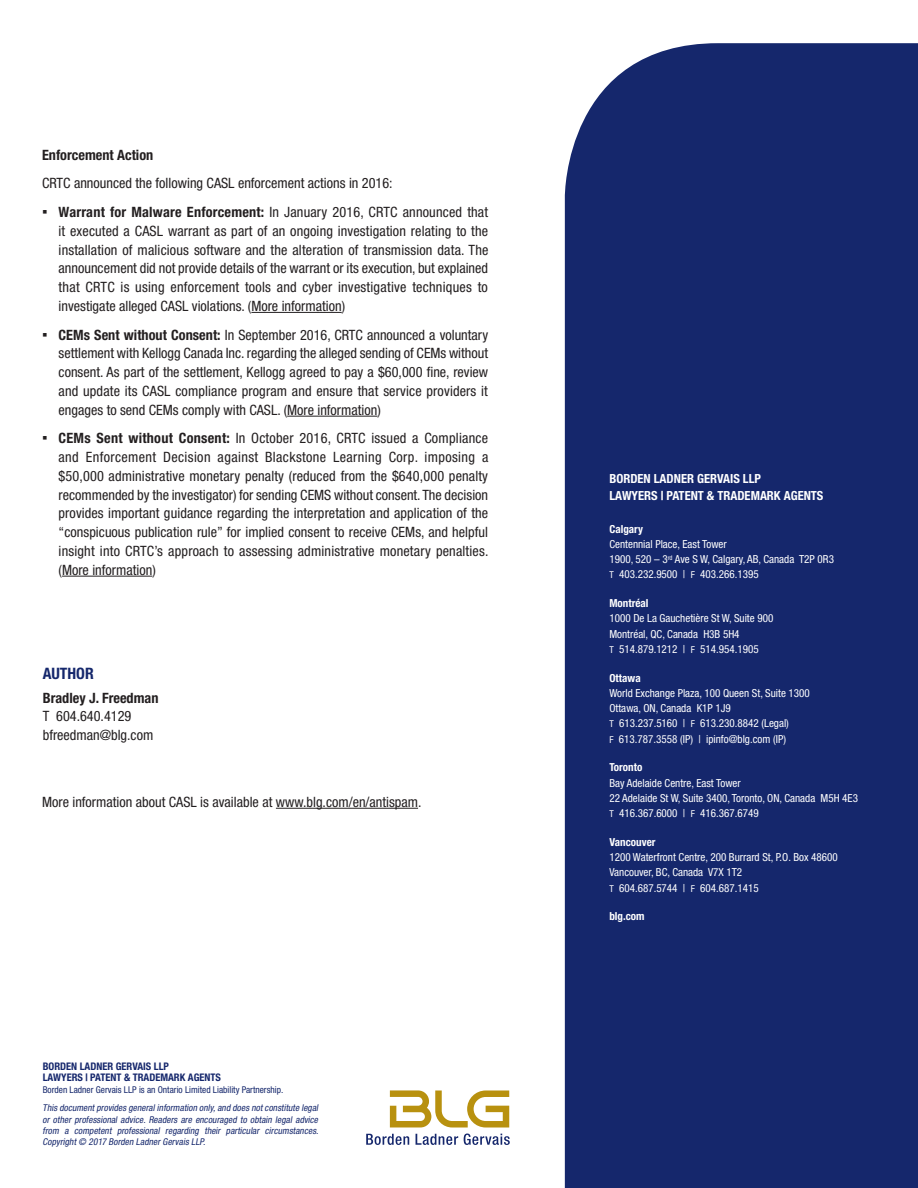
<style>
.page{position:relative;width:918px;height:1188px;background:#fff}
.page>*{position:absolute;margin:0;border:0;box-sizing:border-box;transform-origin:0 0}
.t1{font:700 condensed 15.75px "Helvetica Neue LT Pro";color:#15276c}
.BULLET{font:condensed 14.25px/18.8px "Helvetica Neue LT Pro";color:#231f20;text-align:justify}
.Body_-__full_justify{font:condensed 14.25px "Helvetica Neue LT Pro";color:#231f20}
.Contact_Info{font:condensed 14.25px "Helvetica Neue LT Pro";color:#231f20}
.Contact_Info-2{font:700 condensed 14.25px "Helvetica Neue LT Pro";color:#231f20}
.Ti_2{font:700 condensed 14.25px "Helvetica Neue LT Pro";color:#231f20}
.Subhead_YC{font:700 condensed 12.6px "Helvetica Neue LT Pro";color:#fff}
.Contact_Info-3{font:condensed 11.1px/15.3px "Helvetica Neue LT Pro";color:#fff}
.Contact_Info-4{font:700 condensed 11.1px "Helvetica Neue LT Pro";color:#fff}
.Subhead_YC-2{font:700 condensed 10.5px "Helvetica Neue LT Pro";color:#15276c}
.Text_YC{font:italic condensed 9.45px/11.1px "Helvetica Neue LT Pro";color:#15276c;text-align:justify}
.t2{font:condensed 9.45px "Helvetica Neue LT Pro";color:#15276c}
.s1{font-family:"Arial";font-stretch:normal;font-size:15.75px}
.s2{font-weight:700}
.s3{font-size:9.45px}
</style>
<div class="page">
<div style="left:565px;top:43px;width:353px;height:1145px;background:#15276c"></div>
<svg style="left:366px;top:1134px;width:43px;height:11px"></svg>
<svg style="left:416px;top:1134px;width:42px;height:11px"></svg>
<svg style="left:464px;top:1134px;width:46px;height:11px"></svg>
<svg style="left:390px;top:1090px;width:119px;height:38px"></svg>
<hr style="left:276px;top:808px;width:142px;height:1px;background:#231f20">
<hr style="left:251px;top:312px;width:91px;height:1px;background:#231f20">
<hr style="left:287px;top:416px;width:90px;height:1px;background:#231f20">
<hr style="left:62px;top:576px;width:90px;height:1px;background:#231f20">
<p class="Ti_2" style="left:42px;top:146px;width:113px">Enforcement Action</p>
<p class="Body_-__full_justify" style="left:42px;top:175px;width:352px">CRTC announced the following CASL enforcement actions in 2016:</p>
<p class="BULLET" style="left:59px;top:203px;width:431px;text-indent:-17px"><span class="s1">▪</span> <span class="s2">Warrant for Malware Enforcement:</span> In January 2016, CRTC announced that it executed a CASL warrant as part of an ongoing investigation relating to the installation of malicious software and the alteration of transmission data. The announcement did not provide details of the warrant or its execution, but explained that CRTC is using enforcement tools and cyber investigative techniques to investigate alleged CASL violations. (More information)</p>
<p class="BULLET" style="left:59px;top:325px;width:431px;text-indent:-17px"><span class="s1">▪</span> <span class="s2">CEMs Sent without Consent:</span> In September 2016, CRTC announced a voluntary settlement with Kellogg Canada Inc. regarding the alleged sending of CEMs without consent. As part of the settlement, Kellogg agreed to pay a $60,000 fine, review and update its CASL compliance program and ensure that service providers it engages to send CEMs comply with CASL. (More information)</p>
<p class="BULLET" style="left:59px;top:429px;width:431px;text-indent:-17px"><span class="s1">▪</span> <span class="s2">CEMs Sent without Consent:</span> In October 2016, CRTC issued a Compliance and Enforcement Decision against Blackstone Learning Corp. imposing a $50,000 administrative monetary penalty (reduced from the $640,000 penalty recommended by the investigator) for sending CEMS without consent. The decision provides important guidance regarding the interpretation and application of the “conspicuous publication rule” for implied consent to receive CEMs, and helpful insight into CRTC’s approach to assessing administrative monetary penalties. (More information)</p>
<p class="t1" style="left:43px;top:664px;width:53px">AUTHOR</p>
<p class="Contact_Info-2" style="left:43px;top:689px;width:117px">Bradley J. Freedman</p>
<p class="Contact_Info" style="left:43px;top:708px;width:90px">T 604.640.4129</p>
<p class="Contact_Info" style="left:43px;top:727px;width:112px">bfreedman@blg.com</p>
<p class="Body_-__full_justify" style="left:42px;top:794px;width:381px">More information about CASL is available at www.blg.com/en/antispam.</p>
<p class="Subhead_YC-2" style="left:43px;top:1060px;width:128px">BORDEN LADNER GERVAIS LLP</p>
<p class="Subhead_YC-2" style="left:43px;top:1071px;width:180px">LAWYERS | PATENT &amp; TRADEMARK AGENTS</p>
<p class="t2" style="left:43px;top:1084px;width:242px">Borden Ladner Gervais LLP is an Ontario Limited Liability Partnership.</p>
<p class="Text_YC" style="left:43px;top:1102px;width:279px">This documentprovides generalinformation only,and does notconstitute legal or other professional advice. Readers are encouraged to obtain legal advice from a competent professional regarding their particular circumstances.<br>Copyright© 2017 Borden LadnerGervais LLP.</p>
<p class="Subhead_YC" style="left:609px;top:471px;width:153px">BORDEN LADNER GERVAIS LLP</p>
<p class="Subhead_YC" style="left:609px;top:488px;width:216px">LAWYERS | PATENT &amp; TRADEMARK AGENTS</p>
<p class="Contact_Info-4" style="left:609px;top:522px;width:35px">Calgary</p>
<p class="Contact_Info-3" style="left:609px;top:536px;width:119px">Centennial Place, East Tower</p>
<p class="Contact_Info-3" style="left:609px;top:552px;width:226px">1900, 520 – 3<sup>rd</sup> Ave S W, Calgary, AB, Canada T2P 0R3</p>
<p class="Contact_Info-3" style="left:609px;top:567px;width:151px"><span class="s3">T</span> 403.232.9500 | <span class="s3">F</span> 403.266.1395</p>
<p class="Contact_Info-4" style="left:609px;top:597px;width:41px">Montréal</p>
<p class="Contact_Info-3" style="left:609px;top:611px;width:166px">1000 De La Gauchetière St W, Suite 900<br>Montréal, QC, Canada H3B 5H4</p>
<p class="Contact_Info-3" style="left:609px;top:641px;width:151px"><span class="s3">T</span> 514.879.1212 | <span class="s3">F</span> 514.954.1905</p>
<p class="Contact_Info-4" style="left:609px;top:671px;width:33px">Ottawa</p>
<p class="Contact_Info-3" style="left:609px;top:685px;width:202px">World Exchange Plaza, 100 Queen St, Suite 1300</p>
<p class="Contact_Info-3" style="left:609px;top:701px;width:123px">Ottawa, ON, Canada K1P 1J9</p>
<p class="Contact_Info-3" style="left:609px;top:716px;width:181px"><span class="s3">T</span> 613.237.5160 | <span class="s3">F</span> 613.230.8842 (Legal)</p>
<p class="Contact_Info-3" style="left:609px;top:731px;width:178px"><span class="s3">F</span> 613.787.3558 (IP) | ipinfo@blg.com (IP)</p>
<p class="Contact_Info-4" style="left:609px;top:761px;width:34px">Toronto</p>
<p class="Contact_Info-3" style="left:609px;top:775px;width:250px">Bay Adelaide Centre, East Tower<br>22 Adelaide St W, Suite 3400, Toronto, ON, Canada M5H 4E3</p>
<p class="Contact_Info-3" style="left:609px;top:805px;width:151px"><span class="s3">T</span> 416.367.6000 | <span class="s3">F</span> 416.367.6749</p>
<p class="Contact_Info-4" style="left:609px;top:835px;width:48px">Vancouver</p>
<p class="Contact_Info-3" style="left:609px;top:849px;width:230px">1200 Waterfront Centre, 200 Burrard St, P.O. Box 48600</p>
<p class="Contact_Info-3" style="left:609px;top:865px;width:134px">Vancouver, BC, Canada V7X 1T2</p>
<p class="Contact_Info-3" style="left:609px;top:880px;width:151px"><span class="s3">T</span> 604.687.5744 | <span class="s3">F</span> 604.687.1415</p>
<p class="Contact_Info-4" style="left:609px;top:910px;width:37px">blg.com</p>
</div>
